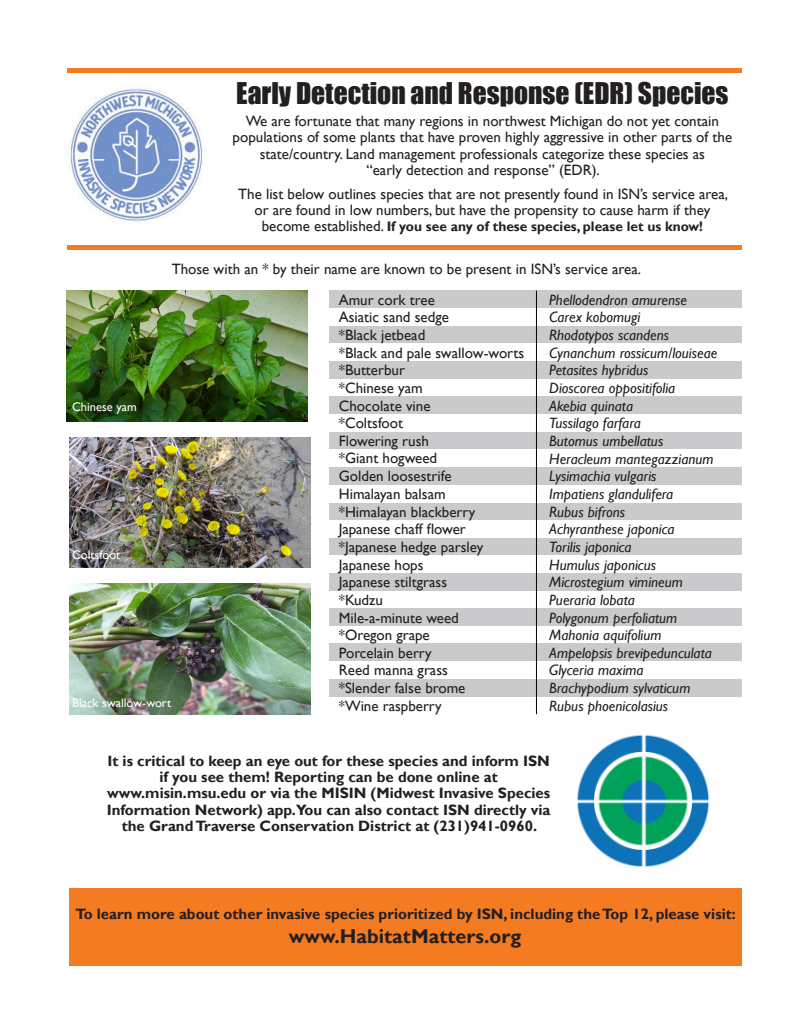
<style>
.page{position:relative;width:810px;height:1035px;background:#fff}
.page>*{position:absolute;margin:0;border:0;box-sizing:border-box;transform-origin:0 0}
.t1{font:27.5px "Impact";color:#231f20}
.t2{font:700 20px "Gill Sans";color:#231f20}
.t3{font:15px/16.2px "Gill Sans";color:#231f20;text-align:center}
.t4{font:italic 15px "Gill Sans";color:#231f20}
.t5{font:700 15px/16.2px "Gill Sans";color:#231f20;text-align:center}
.t6{font:700 13.75px "Gill Sans";color:#231f20}
.t7{font:12.5px "Gill Sans";color:#fff}
.s1{font-weight:400;font-size:15px}
</style>
<div class="page">
<img style="left:68px;top:88px;width:137px;height:134px">
<div style="left:68px;top:68px;width:674px;height:5px;background:#f47b21"></div>
<div style="left:330px;top:679px;width:412px;height:18px;background:#cacacc"></div>
<div style="left:330px;top:291px;width:412px;height:17px;background:#cacacc"></div>
<div style="left:330px;top:326px;width:412px;height:18px;background:#cacacc"></div>
<div style="left:330px;top:361px;width:412px;height:18px;background:#cacacc"></div>
<div style="left:330px;top:397px;width:412px;height:17px;background:#cacacc"></div>
<div style="left:330px;top:432px;width:412px;height:17px;background:#cacacc"></div>
<div style="left:330px;top:467px;width:412px;height:18px;background:#cacacc"></div>
<div style="left:330px;top:502px;width:412px;height:18px;background:#cacacc"></div>
<div style="left:330px;top:538px;width:412px;height:17px;background:#cacacc"></div>
<div style="left:330px;top:573px;width:412px;height:18px;background:#cacacc"></div>
<div style="left:330px;top:608px;width:412px;height:18px;background:#cacacc"></div>
<div style="left:330px;top:644px;width:412px;height:17px;background:#cacacc"></div>
<hr style="left:536px;top:291px;width:1px;height:423px;background:#000">
<img style="left:66px;top:291px;width:242px;height:130px">
<img style="left:69px;top:437px;width:241px;height:131px">
<img style="left:69px;top:584px;width:241px;height:130px">
<div style="left:69px;top:888px;width:673px;height:78px;background:#f47b21"></div>
<div style="left:68px;top:245px;width:674px;height:5px;background:#f47b21"></div>
<img style="left:577px;top:735px;width:132px;height:132px">
<p class="t1" style="left:236px;top:72px;width:494px">Early Detection and Response (EDR) Species</p>
<p class="t3" style="left:246px;top:113px;width:475px">We are fortunate that many regions in northwest Michigan do not yet contain</p>
<p class="t3" style="left:233px;top:129px;width:501px">populations of some plants that have proven highly aggressive in other parts of the state/country. Land management professionals categorize these species as</p>
<p class="t3" style="left:366px;top:162px;width:235px">“early detection and response” (EDR).</p>
<p class="t3" style="left:238px;top:186px;width:491px">The list below outlines species that are not presently found in ISN’s service area,</p>
<p class="t3" style="left:255px;top:202px;width:457px">or are found in low numbers, but have the propensity to cause harm if they</p>
<p class="t6" style="left:262px;top:218px;width:443px"><span class="s1">become established.</span> If you see any of these species, please let us know!</p>
<p class="t3" style="left:172px;top:261px;width:471px">Those with an * by their name are known to be present in ISN’s service area.</p>
<p class="t3" style="left:339px;top:292px;width:98px">Amur cork tree</p>
<p class="t3" style="left:339px;top:310px;width:112px">Asiatic sand sedge</p>
<p class="t3" style="left:339px;top:327px;width:88px">*Black jetbead</p>
<p class="t3" style="left:339px;top:345px;width:187px">*Black and pale swallow-worts</p>
<p class="t3" style="left:339px;top:380px;width:86px">*Chinese yam</p>
<p class="t3" style="left:339px;top:398px;width:93px">Chocolate vine</p>
<p class="t4" style="left:549px;top:291px;width:139px">Phellodendron amurense</p>
<p class="t4" style="left:549px;top:309px;width:93px">Carex kobomugi</p>
<p class="t4" style="left:549px;top:326px;width:121px">Rhodotypos scandens</p>
<p class="t4" style="left:549px;top:344px;width:169px">Cynanchum rossicum/louiseae</p>
<p class="t4" style="left:549px;top:362px;width:101px">Petasites hybridus</p>
<p class="t4" style="left:549px;top:379px;width:128px">Dioscorea oppositifolia</p>
<p class="t4" style="left:549px;top:397px;width:85px">Akebia quinata</p>
<p class="t4" style="left:549px;top:415px;width:93px">Tussilago farfara</p>
<p class="t4" style="left:549px;top:432px;width:116px">Butomus umbellatus</p>
<p class="t4" style="left:549px;top:450px;width:166px">Heracleum mantegazzianum</p>
<p class="t4" style="left:549px;top:468px;width:109px">Lysimachia vulgaris</p>
<p class="t4" style="left:549px;top:485px;width:126px">Impatiens glandulifera</p>
<p class="t4" style="left:549px;top:503px;width:77px">Rubus bifrons</p>
<p class="t4" style="left:549px;top:520px;width:127px">Achyranthese japonica</p>
<p class="t4" style="left:549px;top:538px;width:84px">Torilis japonica</p>
<p class="t4" style="left:549px;top:556px;width:108px">Humulus japonicus</p>
<p class="t4" style="left:549px;top:573px;width:135px">Microstegium vimineum</p>
<p class="t4" style="left:549px;top:591px;width:87px">Pueraria lobata</p>
<p class="t4" style="left:549px;top:609px;width:130px">Polygonum perfoliatum</p>
<p class="t4" style="left:549px;top:626px;width:114px">Mahonia aquifolium</p>
<p class="t4" style="left:549px;top:644px;width:164px">Ampelopsis brevipedunculata</p>
<p class="t4" style="left:549px;top:662px;width:96px">Glyceria maxima</p>
<p class="t4" style="left:549px;top:679px;width:143px">Brachypodium sylvaticum</p>
<p class="t4" style="left:549px;top:697px;width:120px">Rubus phoenicolasius</p>
<p class="t3" style="left:339px;top:363px;width:68px">*Butterbur</p>
<p class="t7" style="left:72px;top:400px;width:66px">Chinese yam</p>
<p class="t3" style="left:339px;top:415px;width:66px">*Coltsfoot</p>
<p class="t3" style="left:339px;top:433px;width:92px">Flowering rush</p>
<p class="t3" style="left:339px;top:450px;width:100px">*Giant hogweed</p>
<p class="t3" style="left:339px;top:468px;width:114px">Golden loosestrife</p>
<p class="t3" style="left:339px;top:486px;width:108px">Himalayan balsam</p>
<p class="t3" style="left:339px;top:504px;width:138px">*Himalayan blackberry</p>
<p class="t3" style="left:339px;top:521px;width:129px">Japanese chaff flower</p>
<p class="t3" style="left:339px;top:539px;width:146px">*Japanese hedge parsley</p>
<p class="t3" style="left:339px;top:557px;width:86px">Japanese hops</p>
<p class="t3" style="left:339px;top:574px;width:110px">Japanese stiltgrass</p>
<p class="t3" style="left:339px;top:592px;width:46px">*Kudzu</p>
<p class="t3" style="left:339px;top:610px;width:122px">Mile-a-minute weed</p>
<p class="t3" style="left:339px;top:627px;width:92px">*Oregon grape</p>
<p class="t3" style="left:339px;top:645px;width:94px">Porcelain berry</p>
<p class="t3" style="left:339px;top:663px;width:111px">Reed manna grass</p>
<p class="t3" style="left:339px;top:680px;width:128px">*Slender false brome</p>
<p class="t3" style="left:339px;top:698px;width:105px">*Wine raspberry</p>
<p class="t7" style="left:72px;top:548px;width:50px">Coltsfoot</p>
<p class="t7" style="left:72px;top:696px;width:101px">Black swallow-wort</p>
<p class="t5" style="left:107px;top:753px;width:444px">It is critical to keep an eye out for these species and inform ISN if you see them! Reporting can be done online at</p>
<p class="t5" style="left:107px;top:786px;width:445px">www.misin.msu.edu or via the MISIN (Midwest Invasive Species</p>
<p class="t5" style="left:107px;top:802px;width:445px">Information Network) app.You can also contact ISN directly via the Grand Traverse Conservation District at (231)941-0960.</p>
<p class="t5" style="left:76px;top:906px;width:662px">To learn more about other invasive species prioritized by ISN, including the Top 12, please visit:</p>
<p class="t2" style="left:289px;top:924px;width:234px">www.HabitatMatters.org</p>
</div>
